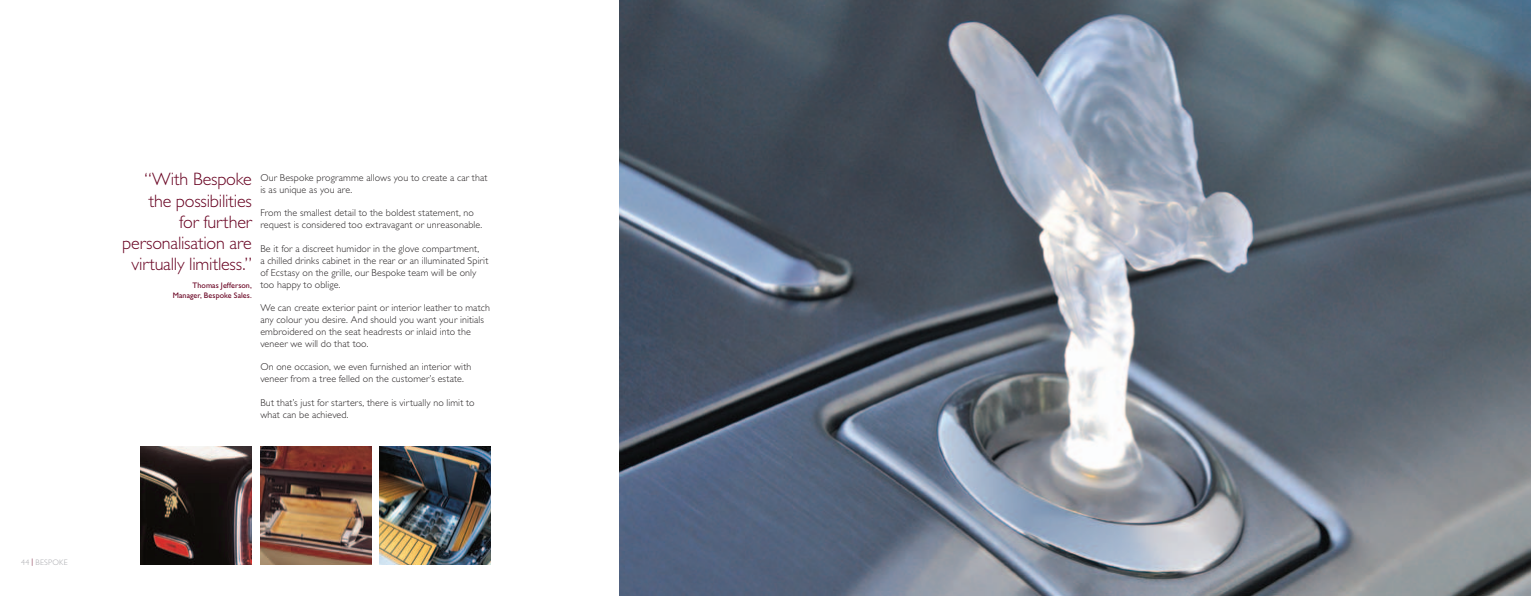
<style>
.page{position:relative;width:1531px;height:596px;background:#fff}
.page>*{position:absolute;margin:0;border:0;box-sizing:border-box;transform-origin:0 0}
.t1{font:300 18px/21px "Gill Alt One";letter-spacing:-.01em;color:#670020;text-align:right}
.t2{font:300 10px/12px "Gill Alt One";letter-spacing:.01em;color:#231f20}
.t3{font:8px/10px "Gill Alt One";letter-spacing:.01em;color:#670020;text-align:right}
.t4{font:300 8px "Gill Alt One";letter-spacing:.025em;color:#a8a9ad}
.s1{color:#670020}
</style>
<div class="page">
<img style="left:619px;top:0;width:912px;height:595px">
<img style="left:260px;top:446px;width:111px;height:118px">
<img style="left:380px;top:446px;width:111px;height:118px">
<img style="left:141px;top:446px;width:111px;height:118px">
<h1 class="t1" style="left:122px;top:169px;width:131px">“With Bespoke the possibilities<br>for further personalisation are virtually limitless.”</h1>
<p class="t3" style="left:173px;top:280px;width:81px">Thomas Jefferson,<br>Manager, Bespoke Sales.</p>
<p class="t2" style="left:260px;top:171px;width:229px">Our Bespoke programme allows you to create a car that is as unique as you are.</p>
<p class="t2" style="left:260px;top:207px;width:223px">From the smallest detail to the boldest statement, no request is considered too extravagant or unreasonable.</p>
<p class="t2" style="left:260px;top:242px;width:230px">Be it for a discreet humidor in the glove compartment,<br>a chilled drinks cabinet in the rear or an illuminated Spirit of Ecstasy on the grille, our Bespoke team will be only too happy to oblige.</p>
<p class="t2" style="left:260px;top:301px;width:231px">We can create exterior paint or interior leather to match any colour you desire. And should you want your initials embroidered on the seat headrests or inlaid into the veneer we will do that too.</p>
<p class="t2" style="left:260px;top:361px;width:213px">On one occasion, we even furnished an interior with veneer from a tree felled on the customer’s estate.</p>
<p class="t2" style="left:260px;top:396px;width:216px">But that’s just for starters, there is virtually no limit to what can be achieved.</p>
<p class="t4" style="left:21px;top:557px;width:48px">44 <span class="s1">|</span> BESPOKE</p>
</div>
